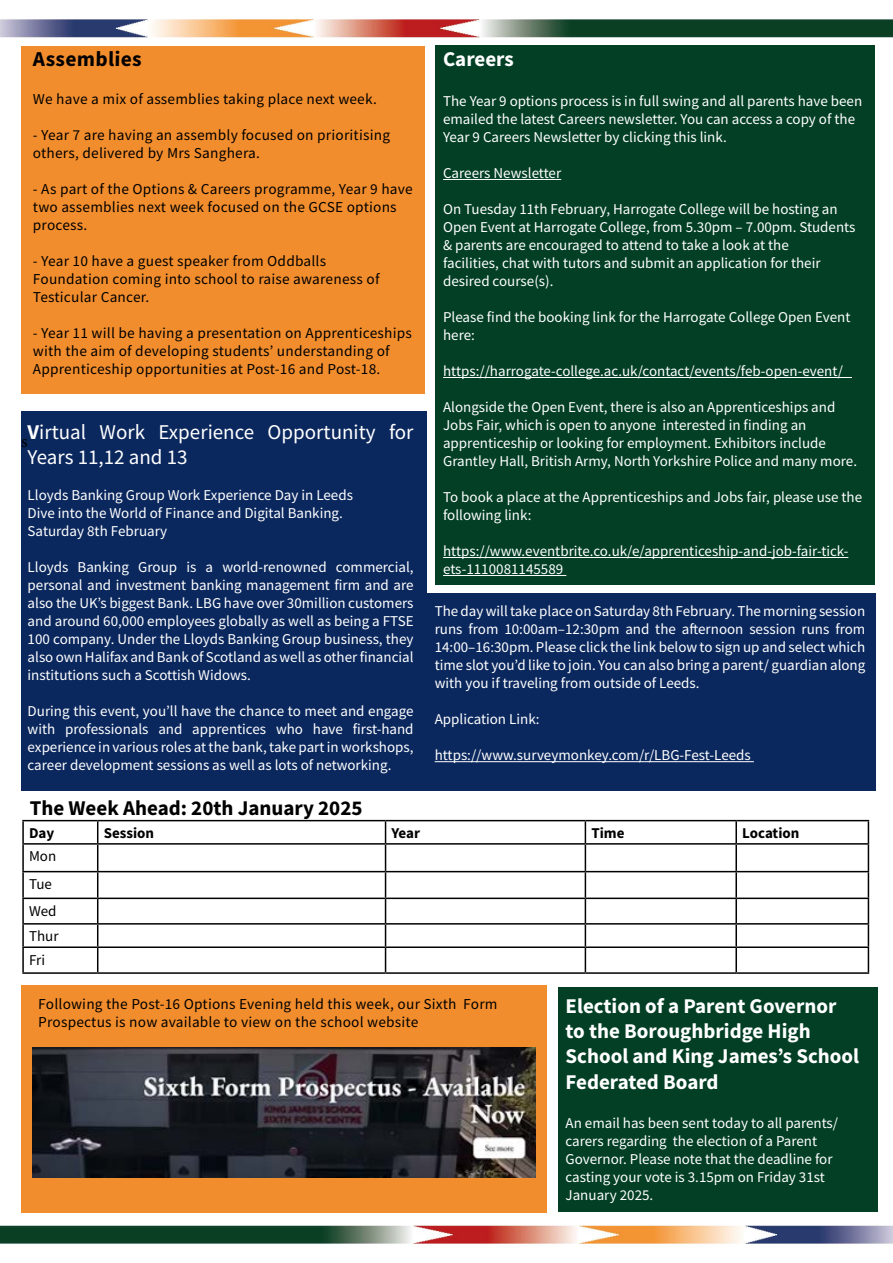
<style>
.page{position:relative;width:893px;height:1263px;background:#fff}
.page>*{position:absolute;margin:0;border:0;box-sizing:border-box;transform-origin:0 0}
.t1{font:700 21.15px "Source Sans Pro";color:#000}
.t2{font:700 21px/25.2px "Source Sans Pro";color:#fff}
.t3{font:21px/25.2px "Source Sans Pro";color:#fff}
.t4{font:700 21px "Source Sans Pro";color:#000}
.t5{font:15.15px/18px "Source Sans Pro";letter-spacing:.01em;color:#000}
.t6{font:15px/18px "Source Sans Pro";color:#fff}
.t7{font:700 15px "Source Sans Pro";color:#000}
.t8{font:15px/26.7px "Source Sans Pro";color:#000}
.s1{font-weight:700}
</style>
<div class="page">
<img style="left:0;top:1225px;width:893px;height:19px">
<img style="left:0;top:19px;width:893px;height:19px">
<hr style="left:22px;top:820px;width:76px;height:1px;background:#000">
<hr style="left:22px;top:821px;width:2px;height:22px;background:#000">
<hr style="left:98px;top:820px;width:288px;height:1px;background:#000">
<hr style="left:386px;top:820px;width:199px;height:1px;background:#000">
<hr style="left:585px;top:820px;width:151px;height:1px;background:#000">
<hr style="left:736px;top:820px;width:133px;height:1px;background:#000">
<hr style="left:735px;top:821px;width:2px;height:22px;background:#000">
<hr style="left:22px;top:843px;width:76px;height:2px;background:#000">
<hr style="left:22px;top:845px;width:2px;height:26px;background:#000">
<hr style="left:98px;top:843px;width:288px;height:2px;background:#000">
<hr style="left:386px;top:843px;width:199px;height:2px;background:#000">
<hr style="left:585px;top:843px;width:151px;height:2px;background:#000">
<hr style="left:736px;top:843px;width:133px;height:2px;background:#000">
<hr style="left:735px;top:845px;width:2px;height:26px;background:#000">
<hr style="left:22px;top:871px;width:76px;height:1px;background:#000">
<hr style="left:22px;top:872px;width:2px;height:25px;background:#000">
<hr style="left:98px;top:871px;width:288px;height:1px;background:#000">
<hr style="left:386px;top:871px;width:199px;height:1px;background:#000">
<hr style="left:585px;top:871px;width:151px;height:1px;background:#000">
<hr style="left:736px;top:871px;width:133px;height:1px;background:#000">
<hr style="left:735px;top:872px;width:2px;height:25px;background:#000">
<hr style="left:22px;top:897px;width:76px;height:2px;background:#000">
<hr style="left:22px;top:899px;width:2px;height:24px;background:#000">
<hr style="left:98px;top:897px;width:288px;height:2px;background:#000">
<hr style="left:386px;top:897px;width:199px;height:2px;background:#000">
<hr style="left:585px;top:897px;width:151px;height:2px;background:#000">
<hr style="left:736px;top:897px;width:133px;height:2px;background:#000">
<hr style="left:735px;top:899px;width:2px;height:24px;background:#000">
<hr style="left:22px;top:923px;width:76px;height:1px;background:#000">
<hr style="left:22px;top:924px;width:2px;height:22px;background:#000">
<hr style="left:98px;top:923px;width:288px;height:1px;background:#000">
<hr style="left:386px;top:923px;width:199px;height:1px;background:#000">
<hr style="left:585px;top:923px;width:151px;height:1px;background:#000">
<hr style="left:736px;top:923px;width:133px;height:1px;background:#000">
<hr style="left:735px;top:924px;width:2px;height:22px;background:#000">
<hr style="left:22px;top:946px;width:76px;height:2px;background:#000">
<hr style="left:22px;top:948px;width:2px;height:24px;background:#000">
<hr style="left:98px;top:946px;width:288px;height:2px;background:#000">
<svg style="left:97px;top:821px;width:1px;height:151px"></svg>
<hr style="left:386px;top:946px;width:199px;height:2px;background:#000">
<svg style="left:385px;top:821px;width:1px;height:151px"></svg>
<hr style="left:585px;top:946px;width:151px;height:2px;background:#000">
<svg style="left:585px;top:821px;width:1px;height:151px"></svg>
<hr style="left:736px;top:946px;width:133px;height:2px;background:#000">
<hr style="left:735px;top:948px;width:2px;height:24px;background:#000">
<svg style="left:868px;top:821px;width:1px;height:151px"></svg>
<hr style="left:22px;top:972px;width:76px;height:2px;background:#000">
<hr style="left:98px;top:972px;width:288px;height:2px;background:#000">
<hr style="left:386px;top:972px;width:199px;height:2px;background:#000">
<hr style="left:585px;top:972px;width:151px;height:2px;background:#000">
<hr style="left:736px;top:972px;width:133px;height:2px;background:#000">
<div style="left:21px;top:47px;width:404px;height:347px;background:#f28d2d"></div>
<div style="left:435px;top:46px;width:440px;height:539px;background:#023f25"></div>
<hr style="left:443px;top:179px;width:118px;height:1px;background:#fff">
<hr style="left:443px;top:377px;width:409px;height:1px;background:#fff">
<hr style="left:443px;top:557px;width:405px;height:1px;background:#fff">
<hr style="left:443px;top:575px;width:123px;height:1px;background:#fff">
<div style="left:21px;top:412px;width:405px;height:379px;background:#0b285e"></div>
<div style="left:424px;top:593px;width:452px;height:198px;background:#0b285e"></div>
<hr style="left:435px;top:761px;width:319px;height:1px;background:#fff">
<div style="left:21px;top:985px;width:525px;height:228px;background:#f28d2d"></div>
<img style="left:32px;top:1047px;width:504px;height:131px">
<div style="left:558px;top:988px;width:320px;height:224px;background:#023f25"></div>
<h1 class="t1" style="left:33px;top:45px;width:111px">Assemblies</h1>
<p class="t5" style="left:33px;top:90px;width:346px">We have a mix of assemblies taking place next week.</p>
<p class="t5" style="left:33px;top:126px;width:359px">- Year 7 are having an assembly focused on prioritising others, delivered by Mrs Sanghera.</p>
<p class="t5" style="left:33px;top:180px;width:382px">- As part of the Options &amp; Careers programme, Year 9 have two assemblies next week focused on the GCSE options process.</p>
<p class="t5" style="left:33px;top:252px;width:348px">- Year 10 have a guest speaker from Oddballs<br>Foundation coming into school to raise awareness of<br>Testicular Cancer.</p>
<p class="t5" style="left:33px;top:324px;width:381px">- Year 11 will be having a presentation on Apprenticeships with the aim of developing students’ understanding of<br>Apprenticeship opportunities at Post-16 and Post-18.</p>
<h2 class="t3" style="left:28px;top:419px;width:387px;text-indent:-6px"><sub>s</sub><span class="s1">V</span>irtual Work Experience Opportunity for<br>Years 11,12 and 13</h2>
<p class="t6" style="left:28px;top:486px;width:327px">Lloyds Banking Group Work Experience Day in Leeds<br>Dive into the World of Finance and Digital Banking.<br>Saturday 8th February</p>
<p class="t6" style="left:28px;top:558px;width:387px;text-align:justify">Lloyds Banking Group is a world-renowned commercial, personal and investment banking management firm and are also the UK’s biggest Bank. LBG have over 30million customers and around 60,000 employees globally as well as being a FTSE 100 company. Under the Lloyds Banking Group business, they also own Halifax and Bank of Scotland as well as other financial institutions such a Scottish Widows.</p>
<p class="t6" style="left:28px;top:702px;width:387px;text-align:justify">During this event, you’ll have the chance to meet and engage with professionals and apprentices who have first-hand experience in various roles at the bank, take part in workshops, career development sessions as well as lots of networking.</p>
<h2 class="t4" style="left:30px;top:794px;width:334px">The Week Ahead: 20th January 2025</h2>
<h2 class="t2" style="left:443px;top:46px;width:72px">Careers</h2>
<p class="t6" style="left:443px;top:92px;width:421px">The Year 9 options process is in full swing and all parents have been emailed the latest Careers newsletter. You can access a copy of the<br>Year 9 Careers Newsletter by clicking this link.</p>
<p class="t6" style="left:443px;top:164px;width:120px">Careers Newsletter</p>
<p class="t6" style="left:443px;top:200px;width:414px">On Tuesday 11th February, Harrogate College will be hosting an Open Event at Harrogate College, from 5.30pm – 7.00pm. Students &amp; parents are encouraged to attend to take a look at the<br>facilities, chat with tutors and submit an application for their desired course(s).</p>
<p class="t6" style="left:443px;top:308px;width:409px">Please find the booking link for the Harrogate College Open Event here:</p>
<p class="t6" style="left:443px;top:362px;width:401px">https://harrogate-college.ac.uk/contact/events/feb-open-event/</p>
<p class="t6" style="left:443px;top:398px;width:415px">Alongside the Open Event, there is also an Apprenticeships and Jobs Fair, which is open to anyone interested in finding an apprenticeship or looking for employment. Exhibitors include Grantley Hall, British Army, North Yorkshire Police and many more.</p>
<p class="t6" style="left:443px;top:488px;width:421px">To book a place at the Apprenticeships and Jobs fair, please use the following link:</p>
<p class="t6" style="left:443px;top:542px;width:407px">https://www.eventbrite.co.uk/e/apprenticeship-and-job-fair-tick&shy;ets-1110081145589</p>
<p class="t6" style="left:435px;top:602px;width:432px;text-align:justify">The day will take place on Saturday 8th February. The morning session runs from 10:00am–12:30pm and the afternoon session runs from 14:00–16:30pm. Please click the link below to sign up and select which time slot you’d like to join. You can also bring a parent/ guardian along with you if traveling from outside of Leeds.</p>
<p class="t6" style="left:435px;top:710px;width:106px">Application Link:</p>
<p class="t6" style="left:435px;top:746px;width:318px">https://www.surveymonkey.com/r/LBG-Fest-Leeds</p>
<p class="t7" style="left:29px;top:823px;width:27px">Day</p>
<p class="t7" style="left:104px;top:823px;width:52px">Session</p>
<p class="t7" style="left:392px;top:823px;width:30px">Year</p>
<p class="t7" style="left:591px;top:823px;width:35px">Time</p>
<p class="t7" style="left:742px;top:823px;width:59px">Location</p>
<p class="t8" style="left:29px;top:843px;width:31px">Mon<br>Tue<br>Wed<br>Thur</p>
<p class="t8" style="left:29px;top:946px;width:18px">Fri</p>
<p class="t5" style="left:38px;top:995px;width:461px">Following the Post-16 Options Evening held this week, our Sixth Form<br>Prospectus is now available to view on the school website</p>
<h2 class="t2" style="left:566px;top:993px;width:295px">Election of a Parent Governor to the Boroughbridge High<br>School and King James’s School<br>Federated Board</h2>
<p class="t6" style="left:566px;top:1114px;width:274px">An email has been sent today to all parents/ carers regarding the election of a Parent Governor. Please note that the deadline for casting your vote is 3.15pm on Friday 31st January 2025.</p>
</div>
